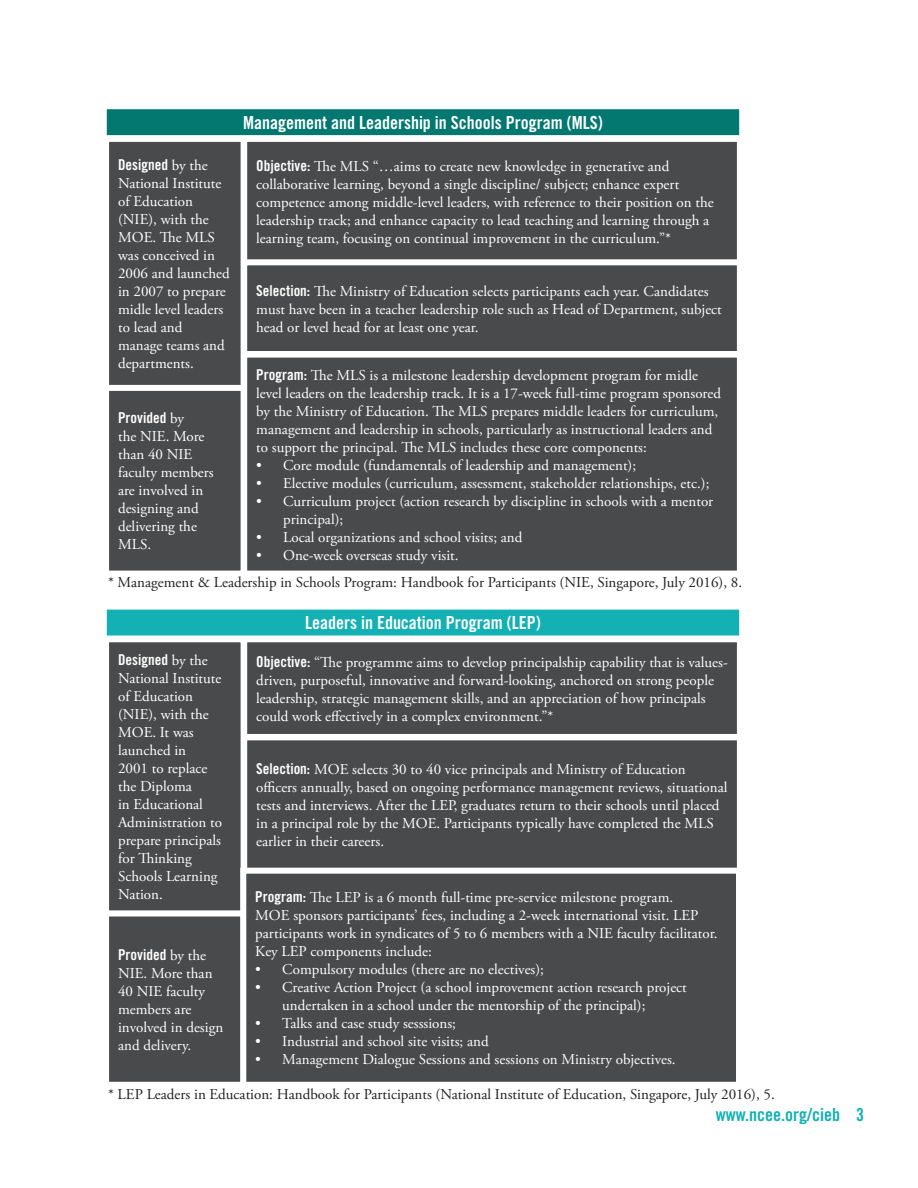
<style>
.page{position:relative;width:918px;height:1188px;background:#fff}
.page>*{position:absolute;margin:0;border:0;box-sizing:border-box;transform-origin:0 0}
.Heading_2{font:18px "Trade Gothic Bold Cond Twenty";color:#fff}
.t1{font:18px "Trade Gothic Bold Cond Twenty";color:#13b0b4}
.t2{font:15px/18px "Adobe Garamond Pro";color:#fff}
.t3{font:15px "Adobe Garamond Pro";color:#231f20}
.s1{font-family:"Trade Gothic Bold Cond Twenty"}
</style>
<div class="page">
<div style="left:106px;top:139px;width:138px;height:249px;background:#494a4b"></div>
<div style="left:103px;top:136px;width:144px;height:255px;border:6px solid #fff"></div>
<div style="left:106px;top:388px;width:138px;height:186px;background:#494a4b"></div>
<div style="left:103px;top:385px;width:144px;height:192px;border:6px solid #fff"></div>
<div style="left:244px;top:139px;width:496px;height:125px;background:#494a4b"></div>
<div style="left:241px;top:136px;width:502px;height:131px;border:6px solid #fff"></div>
<div style="left:244px;top:262px;width:496px;height:92px;background:#494a4b"></div>
<div style="left:241px;top:259px;width:502px;height:98px;border:6px solid #fff"></div>
<div style="left:244px;top:355px;width:496px;height:219px;background:#494a4b"></div>
<div style="left:241px;top:352px;width:502px;height:225px;border:6px solid #fff"></div>
<div style="left:104px;top:106px;width:638px;height:32px;background:#037871"></div>
<div style="left:101px;top:103px;width:644px;height:38px;border:6px solid #fff"></div>
<div style="left:106px;top:639px;width:138px;height:275px;background:#494a4b"></div>
<div style="left:103px;top:636px;width:144px;height:281px;border:6px solid #fff"></div>
<div style="left:106px;top:914px;width:138px;height:171px;background:#494a4b"></div>
<div style="left:103px;top:910px;width:144px;height:178px;border:6px solid #fff"></div>
<div style="left:244px;top:639px;width:496px;height:98px;background:#494a4b"></div>
<div style="left:241px;top:636px;width:502px;height:104px;border:6px solid #fff"></div>
<div style="left:244px;top:737px;width:496px;height:135px;background:#494a4b"></div>
<div style="left:241px;top:734px;width:502px;height:141px;border:6px solid #fff"></div>
<div style="left:243px;top:871px;width:496px;height:214px;background:#494a4b"></div>
<div style="left:240px;top:868px;width:502px;height:220px;border:6px solid #fff"></div>
<div style="left:104px;top:607px;width:638px;height:32px;background:#13b0b4"></div>
<div style="left:101px;top:604px;width:644px;height:38px;border:6px solid #fff"></div>
<p class="t2" style="left:118px;top:157px;width:113px"><span class="s1">Designed</span> by the<br>National Institute of Education (NIE), with the<br>MOE. The MLS was conceived in<br>2006 and launched in 2007 to prepare midle level leaders to lead and manage teams and departments.</p>
<p class="t2" style="left:118px;top:410px;width:97px"><span class="s1">Provided</span> by<br>the NIE. More than 40 NIE faculty members are involved in designing and delivering the<br>MLS.</p>
<p class="Heading_2" style="left:243px;top:112px;width:361px">Management and Leadership in Schools Program (MLS)</p>
<p class="t2" style="left:256px;top:158px;width:459px"><span class="s1">Objective:</span> The MLS “…aims to create new knowledge in generative and collaborative learning, beyond a single discipline/ subject; enhance expert competence among middle-level leaders, with reference to their position on the leadership track; and enhance capacity to lead teaching and learning through a learning team, focusing on continual improvement in the curriculum.”*</p>
<p class="t2" style="left:256px;top:283px;width:467px"><span class="s1">Selection:</span> The Ministry of Education selects participants each year. Candidates must have been in a teacher leadership role such as Head of Department, subject head or level head for at least one year.</p>
<p class="t2" style="left:256px;top:367px;width:466px"><span class="s1">Program:</span> The MLS is a milestone leadership development program for midle level leaders on the leadership track. It is a 17-week full-time program sponsored by the Ministry of Education. The MLS prepares middle leaders for curriculum, management and leadership in schools, particularly as instructional leaders and to support the principal. The MLS includes these core components:</p>
<p class="t2" style="left:256px;top:457px;width:381px">• Core module (fundamentals of leadership and management);</p>
<p class="t2" style="left:256px;top:475px;width:455px">• Elective modules (curriculum, assessment, stakeholder relationships, etc.);</p>
<p class="t2" style="left:283px;top:493px;width:432px;text-indent:-27px">• Curriculum project (action research by discipline in schools with a mentor principal);</p>
<p class="t2" style="left:256px;top:529px;width:268px">• Local organizations and school visits; and</p>
<p class="t2" style="left:256px;top:547px;width:204px">• One-week overseas study visit.</p>
<p class="t3" style="left:108px;top:574px;width:636px">* Management &amp; Leadership in Schools Program: Handbook for Participants (NIE, Singapore, July 2016), 8.</p>
<p class="t2" style="left:118px;top:652px;width:105px"><span class="s1">Designed</span> by the<br>National Institute of Education (NIE), with the<br>MOE. It was launched in<br>2001 to replace the Diploma<br>in Educational<br>Administration to prepare principals for Thinking<br>Schools Learning<br>Nation.</p>
<p class="t2" style="left:118px;top:947px;width:107px"><span class="s1">Provided</span> by the<br>NIE. More than<br>40 NIE faculty members are involved in design and delivery.</p>
<p class="Heading_2" style="left:305px;top:612px;width:237px">Leaders in Education Program (LEP)</p>
<p class="t2" style="left:256px;top:654px;width:473px"><span class="s1">Objective:</span> “The programme aims to develop principalship capability that is values&shy;driven, purposeful, innovative and forward-looking, anchored on strong people leadership, strategic management skills, and an appreciation of how principals could work effectively in a complex environment.”*</p>
<p class="t2" style="left:256px;top:761px;width:473px"><span class="s1">Selection:</span> MOE selects 30 to 40 vice principals and Ministry of Education officers annually, based on ongoing performance management reviews, situational tests and interviews. After the LEP, graduates return to their schools until placed in a principal role by the MOE. Participants typically have completed the MLS earlier in their careers.</p>
<p class="t2" style="left:255px;top:889px;width:464px"><span class="s1">Program:</span> The LEP is a 6 month full-time pre-service milestone program.<br>MOE sponsors participants’ fees, including a 2-week international visit. LEP participants work in syndicates of 5 to 6 members with a NIE faculty facilitator.<br>Key LEP components include:</p>
<p class="t2" style="left:255px;top:961px;width:290px">• Compulsory modules (there are no electives);</p>
<p class="t2" style="left:282px;top:979px;width:406px;text-indent:-27px">• Creative Action Project (a school improvement action research project undertaken in a school under the mentorship of the principal);</p>
<p class="t2" style="left:255px;top:1015px;width:202px">• Talks and case study sesssions;</p>
<p class="t2" style="left:255px;top:1033px;width:235px">• Industrial and school site visits; and</p>
<p class="t2" style="left:255px;top:1051px;width:422px">• Management Dialogue Sessions and sessions on Ministry objectives.</p>
<p class="t3" style="left:108px;top:1085px;width:668px">* LEP Leaders in Education: Handbook for Participants (National Institute of Education, Singapore, July 2016), 5.</p>
<p class="t1" style="left:716px;top:1103px;width:150px">www.ncee.org/cieb 3</p>
</div>
